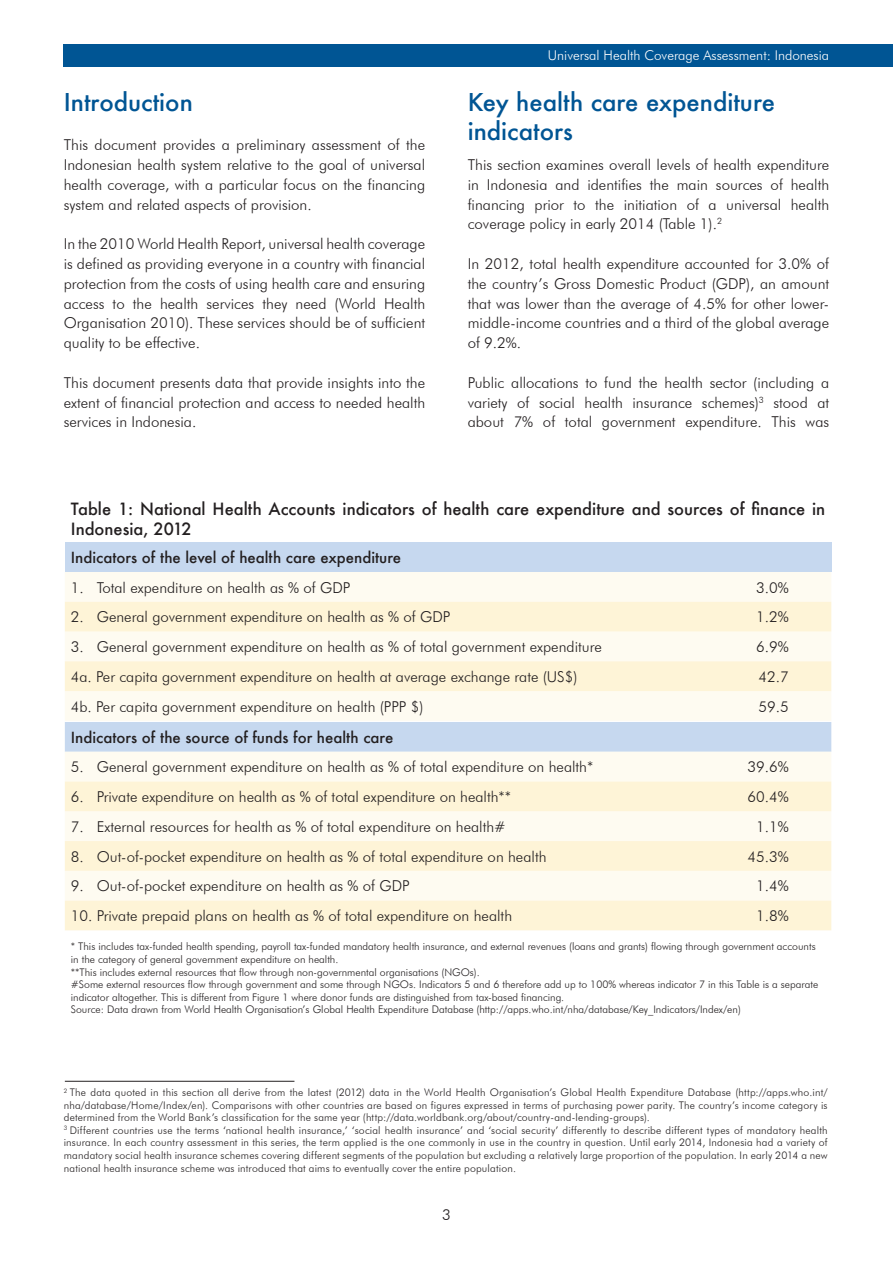
<style>
.page{position:relative;width:893px;height:1263px;background:#fff}
.page>*{position:absolute;margin:0;border:0;box-sizing:border-box;transform-origin:0 0}
.t1{font:500 24px/28.8px "Futura";color:#005594}
.t2{font:500 16.5px/19.8px "Futura";color:#231f20}
.t3{font:300 15px/19.8px "Futura BT";color:#231f20;text-align:justify}
.t4{font:500 15px "Futura";color:#231f20}
.t5{font:300 13.5px "Futura BT";color:#fff}
.t6{font:300 10.5px/12.6px "Futura BT";letter-spacing:.01em;color:#231f20}
</style>
<div class="page">
<div style="left:64px;top:45px;width:829px;height:22px;background:#005594"></div>
<div style="left:65px;top:542px;width:766px;height:30px;background:#c6d8ef"></div>
<div style="left:65px;top:572px;width:766px;height:149px;background:#fefbf1"></div>
<svg style="left:65px;top:602px;width:766px;height:89px;fill:#fef4d7"></svg>
<div style="left:65px;top:722px;width:766px;height:30px;background:#c6d8ef"></div>
<div style="left:65px;top:752px;width:766px;height:29px;background:#fefbf1"></div>
<svg style="left:65px;top:781px;width:766px;height:149px;fill:#fef4d7"></svg>
<hr style="left:65px;top:1081px;width:229px;height:1px;background:#231f20">
<h1 class="t1" style="left:64px;top:87px;width:131px">Introduction</h1>
<p class="t3" style="left:64px;top:135px;width:363px">This document provides a preliminary assessment of the Indonesian health system relative to the goal of universal health coverage, with a particular focus on the financing system and related aspects of provision.</p>
<p class="t3" style="left:64px;top:234px;width:363px">In the 2010 World Health Report, universal health coverage is defined as providing everyone in a country with financial protection from the costs of using health care and ensuring access to the health services they need (World Health Organisation 2010). These services should be of sufficient quality to be effective.</p>
<p class="t3" style="left:64px;top:372px;width:363px">This document presents data that provide insights into the extent of financial protection and access to needed health services in Indonesia.</p>
<p class="t5" style="left:548px;top:47px;width:283px">Universal Health Coverage Assessment: Indonesia</p>
<h1 class="t1" style="left:468px;top:87px;width:309px">Key health care expenditure indicators</h1>
<p class="t3" style="left:468px;top:155px;width:363px">This section examines overall levels of health expenditure in Indonesia and identifies the main sources of health financing prior to the initiation of a universal health coverage policy in early 2014 (Table 1).<sup>2</sup></p>
<p class="t3" style="left:468px;top:254px;width:363px">In 2012, total health expenditure accounted for 3.0% of the country’s Gross Domestic Product (GDP), an amount that was lower than the average of 4.5% for other lower&shy;middle-income countries and a third of the global average of 9.2%.</p>
<p class="t3" style="left:468px;top:372px;width:363px">Public allocations to fund the health sector (including a variety of social health insurance schemes)<sup>3</sup> stood at about 7% of total government expenditure. This was</p>
<p class="t2" style="left:71px;top:499px;width:756px">Table 1: National Health Accounts indicators of health care expenditure and sources of finance in<br>Indonesia, 2012</p>
<p class="t4" style="left:71px;top:547px;width:332px">Indicators of the level of health care expenditure</p>
<p class="t3" style="left:71px;top:577px;width:281px">1. Total expenditure on health as % of GDP</p>
<p class="t3" style="left:756px;top:577px;width:34px">3.0%</p>
<p class="t3" style="left:71px;top:607px;width:381px">2. General government expenditure on health as % of GDP</p>
<p class="t3" style="left:756px;top:607px;width:34px">1.2%</p>
<p class="t3" style="left:71px;top:637px;width:533px">3. General government expenditure on health as % of total government expenditure</p>
<p class="t3" style="left:756px;top:637px;width:34px">6.9%</p>
<p class="t3" style="left:71px;top:666px;width:508px">4a. Per capita government expenditure on health at average exchange rate (US$)</p>
<p class="t3" style="left:758px;top:666px;width:32px">42.7</p>
<p class="t3" style="left:71px;top:696px;width:354px">4b. Per capita government expenditure on health (PPP $)</p>
<p class="t3" style="left:758px;top:696px;width:32px">59.5</p>
<p class="t4" style="left:71px;top:727px;width:324px">Indicators of the source of funds for health care</p>
<p class="t3" style="left:71px;top:757px;width:524px">5. General government expenditure on health as % of total expenditure on health*</p>
<p class="t3" style="left:748px;top:757px;width:43px">39.6%</p>
<p class="t3" style="left:71px;top:787px;width:442px">6. Private expenditure on health as % of total expenditure on health**</p>
<p class="t3" style="left:748px;top:787px;width:43px">60.4%</p>
<p class="t3" style="left:71px;top:816px;width:436px">7. External resources for health as % of total expenditure on health#</p>
<p class="t3" style="left:756px;top:816px;width:34px">1.1%</p>
<p class="t3" style="left:71px;top:846px;width:477px">8. Out-of-pocket expenditure on health as % of total expenditure on health</p>
<p class="t3" style="left:748px;top:846px;width:43px">45.3%</p>
<p class="t3" style="left:71px;top:876px;width:340px">9. Out-of-pocket expenditure on health as % of GDP</p>
<p class="t3" style="left:756px;top:876px;width:34px">1.4%</p>
<p class="t3" style="left:71px;top:906px;width:443px">10. Private prepaid plans on health as % of total expenditure on health</p>
<p class="t3" style="left:756px;top:906px;width:34px">1.8%</p>
<p class="t6" style="left:71px;top:940px;width:749px">* This includes tax-funded health spending, payroll tax-funded mandatory health insurance, and external revenues (loans and grants) flowing through government accounts in the category of general government expenditure on health.<br>**This includes external resources that flow through non-governmental organisations (NGOs).<br>#Some external resources flow through government and some through NGOs. Indicators 5 and 6 therefore add up to 100% whereas indicator 7 in this Table is a separate indicator altogether. This is different from Figure 1 where donor funds are distinguished from tax-based financing.<br>Source: Data drawn from World Health Organisation’s Global Health Expenditure Database (http://apps.who.int/nha/database/Key_Indicators/Index/en)</p>
<p class="t6" style="left:64px;top:1086px;width:765px"><sup>2</sup> The data quoted in this section all derive from the latest (2012) data in the World Health Organisation’s Global Health Expenditure Database (http://apps.who.int/ nha/database/Home/Index/en). Comparisons with other countries are based on figures expressed in terms of purchasing power parity. The country’s income category is determined from the World Bank’s classification for the same year (http://data.worldbank.org/about/country-and-lending-groups).<br><sup>3</sup> Different countries use the terms ‘national health insurance,’ ‘social health insurance’ and ‘social security’ differently to describe different types of mandatory health insurance. In each country assessment in this series, the term applied is the one commonly in use in the country in question. Until early 2014, Indonesia had a variety of mandatory social health insurance schemes covering different segments of the population but excluding a relatively large proportion of the population. In early 2014 a new national health insurance scheme was introduced that aims to eventually cover the entire population.</p>
<p class="t3" style="left:442px;top:1204px;width:10px">3</p>
</div>
